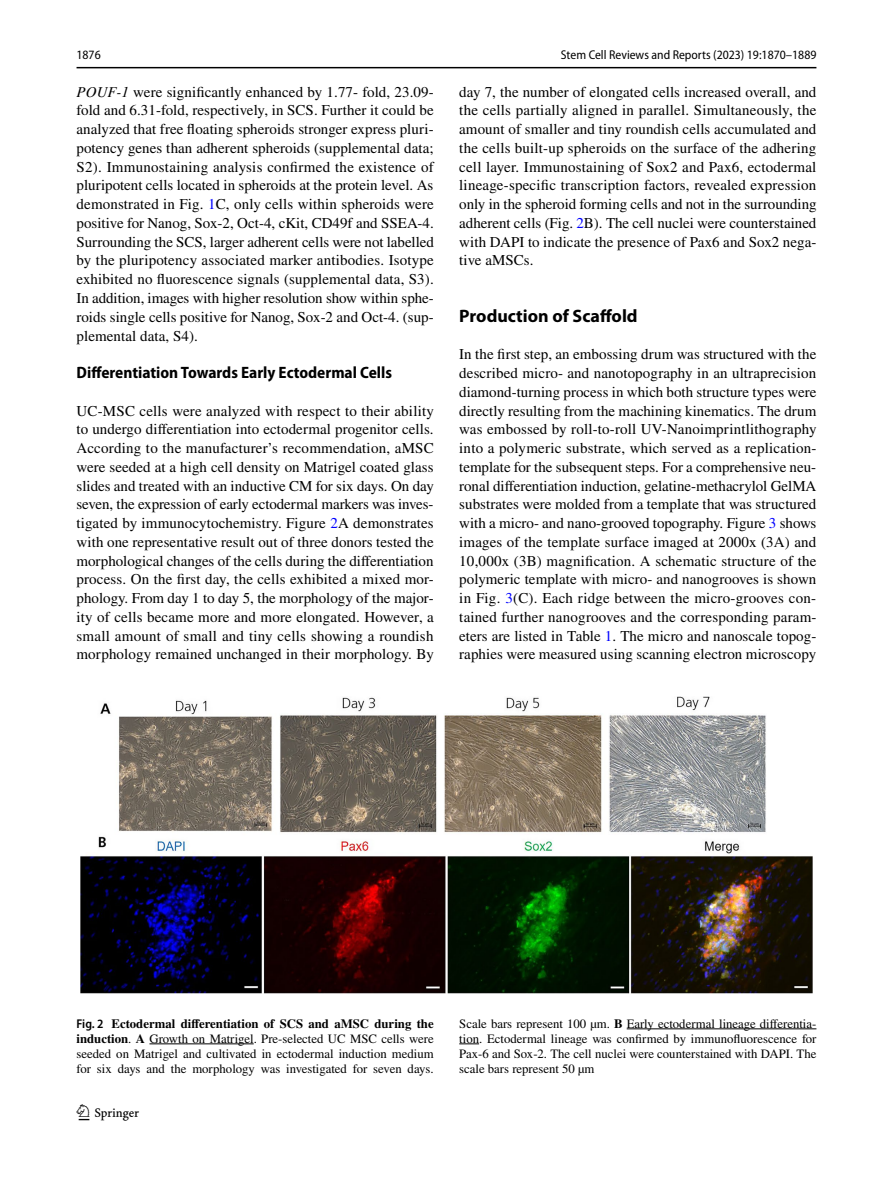
<style>
.page{position:relative;width:893px;height:1187px;background:#fff}
.page>*{position:absolute;margin:0;border:0;box-sizing:border-box;transform-origin:0 0}
.t1{font:22.5px "Springnew Regular 3";color:#000}
.t2{font:700 18px "Myriad Pro";color:#000}
.t3{font:700 semi-condensed 16.5px "Myriad Pro";color:#000}
.t4{font:15px/18.8px "STIX";letter-spacing:.005em;color:#000;text-align:justify}
.t5{font:12.75px/15px "STIX";color:#000;text-align:justify}
.t6{font:semi-condensed 12.75px "Myriad Pro";color:#000}
.s1{font-style:italic}
.s2{color:#00f}
.s3{font-family:"Myriad Pro";font-weight:600;font-stretch:semi-condensed}
.s4{font-weight:700}
</style>
<div class="page">
<hr style="left:77px;top:67px;width:739px;height:1px;background:#000">
<img style="left:81px;top:696px;width:731px;height:297px">
<hr style="left:149px;top:1043px;width:105px;height:1px;background:#000">
<hr style="left:627px;top:1028px;width:189px;height:1px;background:#000">
<svg style="left:459px;top:1043px;width:20px;height:1px"></svg>
<p class="t6" style="left:77px;top:48px;width:26px">1876</p>
<p class="t6" style="left:561px;top:48px;width:257px">Stem Cell Reviews and Reports (2023) 19:1870–1889</p>
<p class="t4" style="left:77px;top:83px;width:359px"><span class="s1">POUF-1</span> were significantly enhanced by 1.77- fold, 23.09- fold and 6.31-fold, respectively, in SCS. Further it could be analyzed that free floating spheroids stronger express pluri&shy;potency genes than adherent spheroids (supplemental data; S2). Immunostaining analysis confirmed the existence of pluripotent cells located in spheroids at the protein level. As demonstrated in Fig. <span class="s2">1</span>C, only cells within spheroids were positive for Nanog, Sox-2, Oct-4, cKit, CD49f and SSEA-4.<br>Surrounding the SCS, larger adherent cells were not labelled by the pluripotency associated marker antibodies. Isotype exhibited no fluorescence signals (supplemental data, S3).<br>In addition, images with higher resolution show within sphe&shy;roids single cells positive for Nanog, Sox-2 and Oct-4. (sup&shy;plemental data, S4).</p>
<p class="t3" style="left:77px;top:363px;width:317px">Differentiation Towards Early Ectodermal Cells</p>
<p class="t4" style="left:77px;top:402px;width:359px">UC-MSC cells were analyzed with respect to their ability to undergo differentiation into ectodermal progenitor cells.<br>According to the manufacturer’s recommendation, aMSC were seeded at a high cell density on Matrigel coated glass slides and treated with an inductive CM for six days. On day seven, the expression of early ectodermal markers was inves&shy;tigated by immunocytochemistry. Figure <span class="s2">2</span>A demonstrates with one representative result out of three donors tested the morphological changes of the cells during the differentiation process. On the first day, the cells exhibited a mixed mor&shy;phology. From day 1 to day 5, the morphology of the major&shy;ity of cells became more and more elongated. However, a small amount of small and tiny cells showing a roundish morphology remained unchanged in their morphology. By</p>
<p class="t4" style="left:459px;top:83px;width:359px">day 7, the number of elongated cells increased overall, and the cells partially aligned in parallel. Simultaneously, the amount of smaller and tiny roundish cells accumulated and the cells built-up spheroids on the surface of the adhering cell layer. Immunostaining of Sox2 and Pax6, ectodermal lineage-specific transcription factors, revealed expression only in the spheroid forming cells and not in the surrounding adherent cells (Fig. <span class="s2">2</span>B). The cell nuclei were counterstained with DAPI to indicate the presence of Pax6 and Sox2 nega&shy;tive aMSCs.</p>
<p class="t2" style="left:459px;top:304px;width:180px">Production of Scaffold</p>
<p class="t4" style="left:459px;top:346px;width:359px">In the first step, an embossing drum was structured with the described micro- and nanotopography in an ultraprecision diamond-turning process in which both structure types were directly resulting from the machining kinematics. The drum was embossed by roll-to-roll UV-Nanoimprintlithography into a polymeric substrate, which served as a replication&shy;template for the subsequent steps. For a comprehensive neu&shy;ronal differentiation induction, gelatine-methacrylol GelMA substrates were molded from a template that was structured with a micro- and nano-grooved topography. Figure <span class="s2">3</span> shows images of the template surface imaged at 2000x (3A) and 10,000x (3B) magnification. A schematic structure of the polymeric template with micro- and nanogrooves is shown in Fig. <span class="s2">3</span>(C). Each ridge between the micro-grooves con&shy;tained further nanogrooves and the corresponding param&shy;eters are listed in Table <span class="s2">1</span>. The micro and nanoscale topog&shy;raphies were measured using scanning electron microscopy</p>
<p class="t5" style="left:77px;top:1017px;width:359px"><span class="s3">Fig. 2</span> <span class="s4">Ectodermal differentiation of SCS and aMSC during the induction</span>. <span class="s4">A</span> Growth on Matrigel. Pre-selected UC MSC cells were seeded on Matrigel and cultivated in ectodermal induction medium for six days and the morphology was investigated for seven days.</p>
<p class="t5" style="left:459px;top:1017px;width:359px">Scale bars represent 100 µm. <span class="s4">B</span> Early ectodermal lineage differentia&shy;tion. Ectodermal lineage was confirmed by immunofluorescence for Pax-6 and Sox-2. The cell nuclei were counterstained with DAPI. The scale bars represent 50 µm</p>
<h1 class="t1" style="left:79px;top:1104px;width:62px">1 3</h1>
</div>
